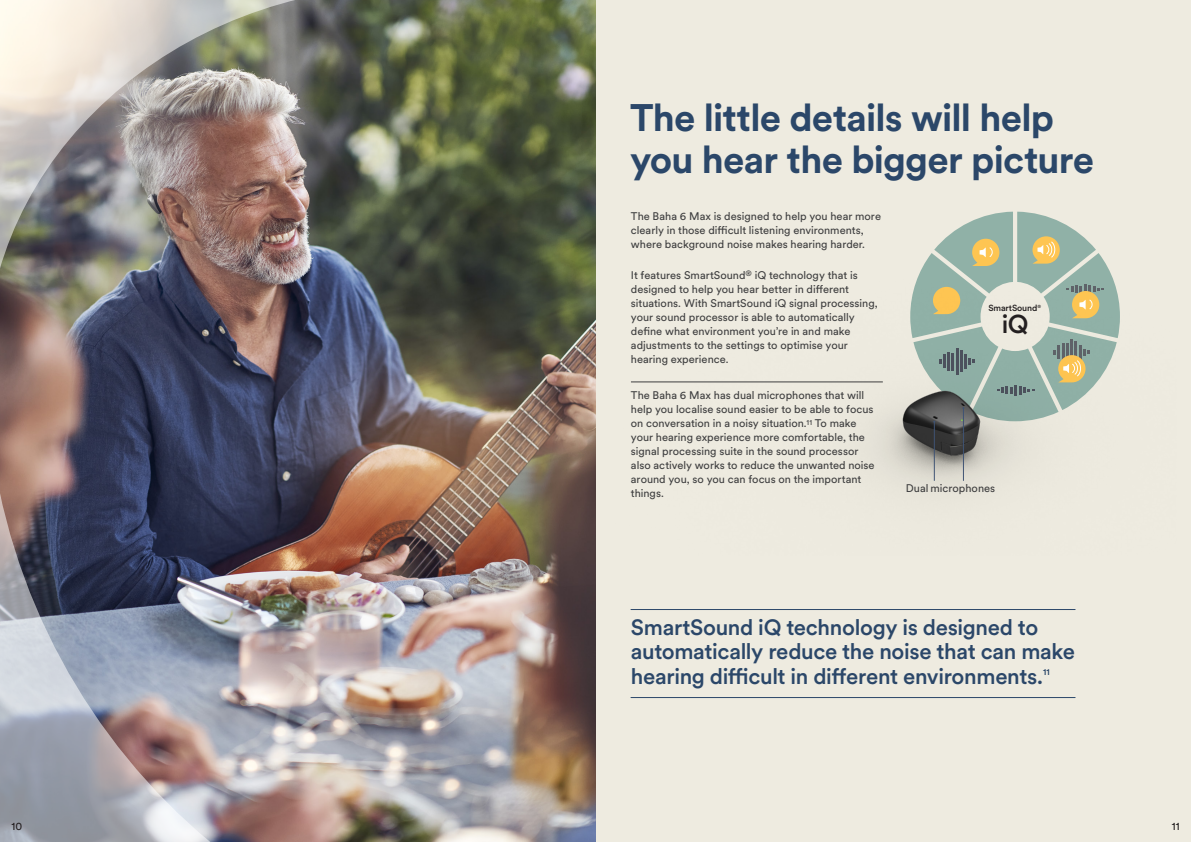
<style>
.page{position:relative;width:1191px;height:842px;background:#fff}
.page>*{position:absolute;margin:0;border:0;box-sizing:border-box;transform-origin:0 0}
.Heading_02_-_Blue{font:700 38px/42px "Circular XX";letter-spacing:-.02em;color:#2b4769}
.t1{font:500 25.6px "Circular XX";color:#231f20}
.Call_out_-_Blue_Line{font:500 22px/24.5px "Circular XX";letter-spacing:-.015em;color:#2b4769}
.Body_01_-_90K{font:11px/14px "Circular XX";color:#3e3e3f}
.Body_-_90_K_Line_2_p{font:11px/14px "Circular XX";color:#3e3e3f}
.Info_-_90K{font:11px "Circular XX";color:#3e3e3f}
.t2{font:11px "Circular XX";color:#231f20}
.Call_out_-_Blue_Line-2{font:500 9px "Circular XX";color:#2b4769}
.t3{font:500 8.8px "Circular XX";letter-spacing:-.01em;color:#231f20}
</style>
<div class="page">
<div style="left:595px;top:0;width:596px;height:842px;background:#eeebe0"></div>
<img style="left:406px;top:0;width:189px;height:366px">
<img style="left:553px;top:112px;width:470px;height:443px">
<hr style="left:631px;top:382px;width:252px;height:1px;background:#3e3e3f">
<hr style="left:631px;top:697px;width:444px;height:1px;background:#2b4769">
<hr style="left:631px;top:609px;width:444px;height:1px;background:#2b4769">
<hr style="left:934px;top:422px;width:1px;height:59px;background:#3f5373">
<hr style="left:963px;top:408px;width:1px;height:73px;background:#3f5373">
<svg style="left:910px;top:212px;width:210px;height:211px"></svg>
<img style="left:0;top:366px;width:595px;height:476px">
<img style="left:0;top:0;width:406px;height:366px">
<p class="Heading_02_-_Blue" style="left:630px;top:95px;width:466px">The little details will help you hear the bigger picture</p>
<p class="Body_01_-_90K" style="left:631px;top:209px;width:251px">The Baha 6 Max is designed to help you hear more clearly in those difficult listening environments, where background noise makes hearing harder.</p>
<p class="Body_01_-_90K" style="left:631px;top:267px;width:248px">It features SmartSound<sup>®</sup> iQ technology that is designed to help you hear better in different situations. With SmartSound iQ signal processing, your sound processor is able to automatically define what environment you’re in and make adjustments to the settings to optimise your hearing experience.</p>
<p class="Body_-_90_K_Line_2_p" style="left:631px;top:388px;width:245px">The Baha 6 Max has dual microphones that will help you localise sound easier to be able to focus on conversation in a noisy situation.<sup>11</sup> To make your hearing experience more comfortable, the signal processing suite in the sound processor also actively works to reduce the unwanted noise around you, so you can focus on the important things.</p>
<p class="t3" style="left:988px;top:301px;width:54px">SmartSound<sup>®</sup></p>
<p class="t1" style="left:1001px;top:306px;width:28px">iQ</p>
<p class="Info_-_90K" style="left:905px;top:480px;width:91px">Dual microphones</p>
<p class="Call_out_-_Blue_Line" style="left:631px;top:613px;width:445px">SmartSound iQ technology is designed to automatically reduce the noise that can make hearing difficult in different environments.</p>
<p class="Call_out_-_Blue_Line-2" style="left:1043px;top:666px;width:8px">11</p>
<p class="t2" style="left:11px;top:819px;width:12px">10</p>
<p class="t2" style="left:1171px;top:819px;width:9px">11</p>
</div>
